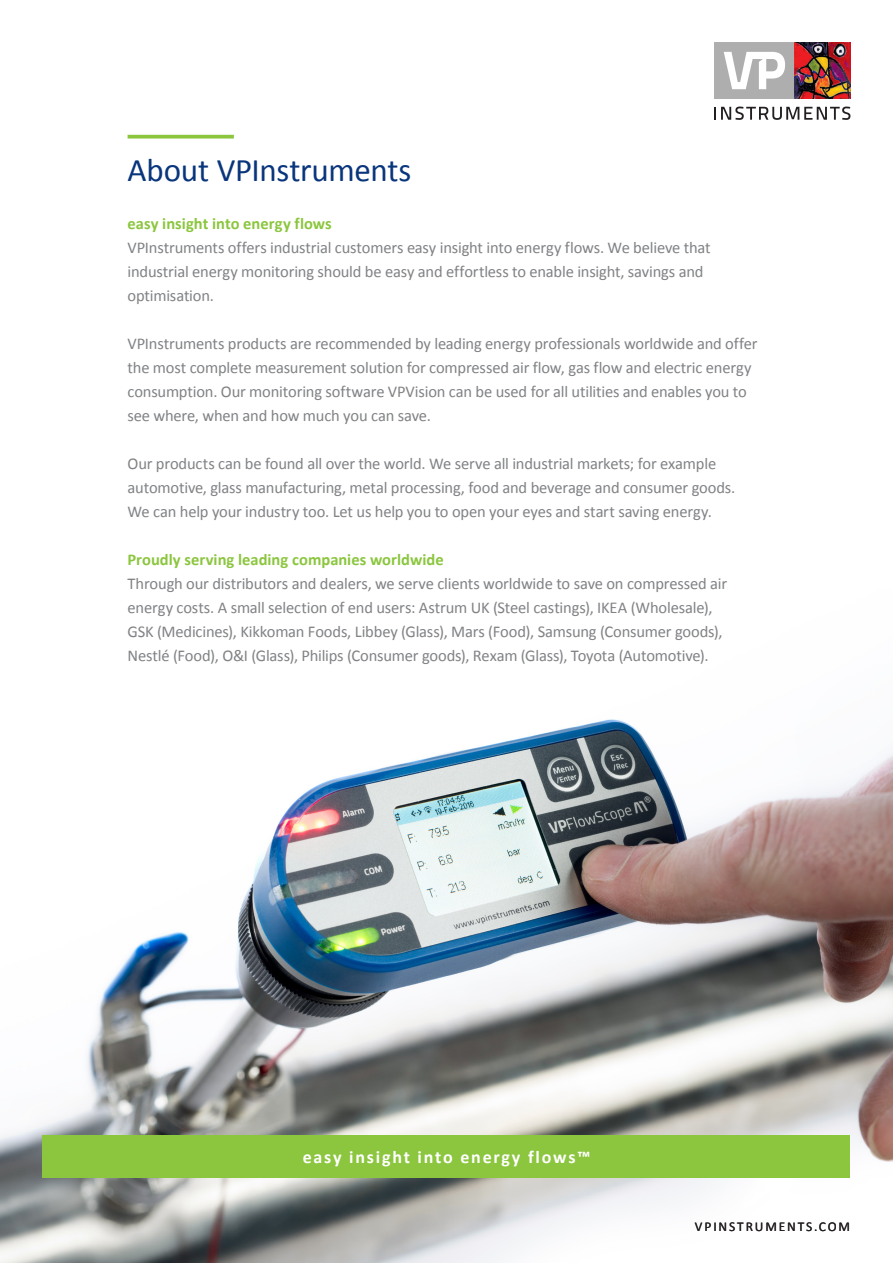
<style>
.page{position:relative;width:893px;height:1263px;background:#fff}
.page>*{position:absolute;margin:0;border:0;box-sizing:border-box;transform-origin:0 0}
.kop_-_streep{font:33px "Calibri";letter-spacing:-.01em;color:#08357c}
.t1{font:700 18px "Calibri";letter-spacing:.1em;color:#fff}
.body{font:16.5px/24px "Calibri";letter-spacing:-.01em;color:#808285}
.tussenkop_groen{font:700 16.5px "Calibri";color:#8bc63e}
.t2{font:13.5px "Calibri";letter-spacing:.14em;color:#231f20}
</style>
<div class="page">
<img style="left:0;top:719px;width:893px;height:544px">
<div style="left:43px;top:1135px;width:807px;height:43px;background:#8bc63e"></div>
<svg style="left:128px;top:135px;width:106px;height:4px"></svg>
<div style="left:714px;top:43px;width:80px;height:56px;background:#aeaeae"></div>
<svg style="left:724px;top:52px;width:61px;height:37px"></svg>
<img style="left:794px;top:43px;width:56px;height:56px">
<svg style="left:714px;top:107px;width:136px;height:13px"></svg>
<p class="kop_-_streep" style="left:128px;top:149px;width:285px">About VPInstruments</p>
<p class="tussenkop_groen" style="left:128px;top:213px;width:206px">easy insight into energy flows</p>
<p class="body" style="left:128px;top:236px;width:585px">VPInstruments offers industrial customers easy insight into energy flows. We believe that industrial energy monitoring should be easy and effortless to enable insight, savings and optimisation.</p>
<p class="body" style="left:128px;top:332px;width:632px">VPInstruments products are recommended by leading energy professionals worldwide and offer</p>
<p class="body" style="left:128px;top:356px;width:625px">the most complete measurement solution for compressed air flow, gas flow and electric energy</p>
<p class="body" style="left:128px;top:380px;width:621px">consumption. Our monitoring software VPVision can be used for all utilities and enables you to see where, when and how much you can save.</p>
<p class="body" style="left:128px;top:452px;width:609px">Our products can be found all over the world. We serve all industrial markets; for example automotive, glass manufacturing, metal processing, food and beverage and consumer goods.<br>We can help your industry too. Let us help you to open your eyes and start saving energy.</p>
<p class="tussenkop_groen" style="left:128px;top:549px;width:318px">Proudly serving leading companies worldwide</p>
<p class="body" style="left:128px;top:572px;width:601px">Through our distributors and dealers, we serve clients worldwide to save on compressed air energy costs. A small selection of end users: Astrum UK (Steel castings), IKEA (Wholesale), GSK (Medicines), Kikkoman Foods, Libbey (Glass), Mars (Food), Samsung (Consumer goods), Nestlé (Food), O&amp;I (Glass), Philips (Consumer goods), Rexam (Glass), Toyota (Automotive).</p>
<p class="t1" style="left:303px;top:1146px;width:289px">easy insight into energy flows™</p>
<p class="t2" style="left:695px;top:1217px;width:157px">VPINSTRUMENTS.COM</p>
</div>
